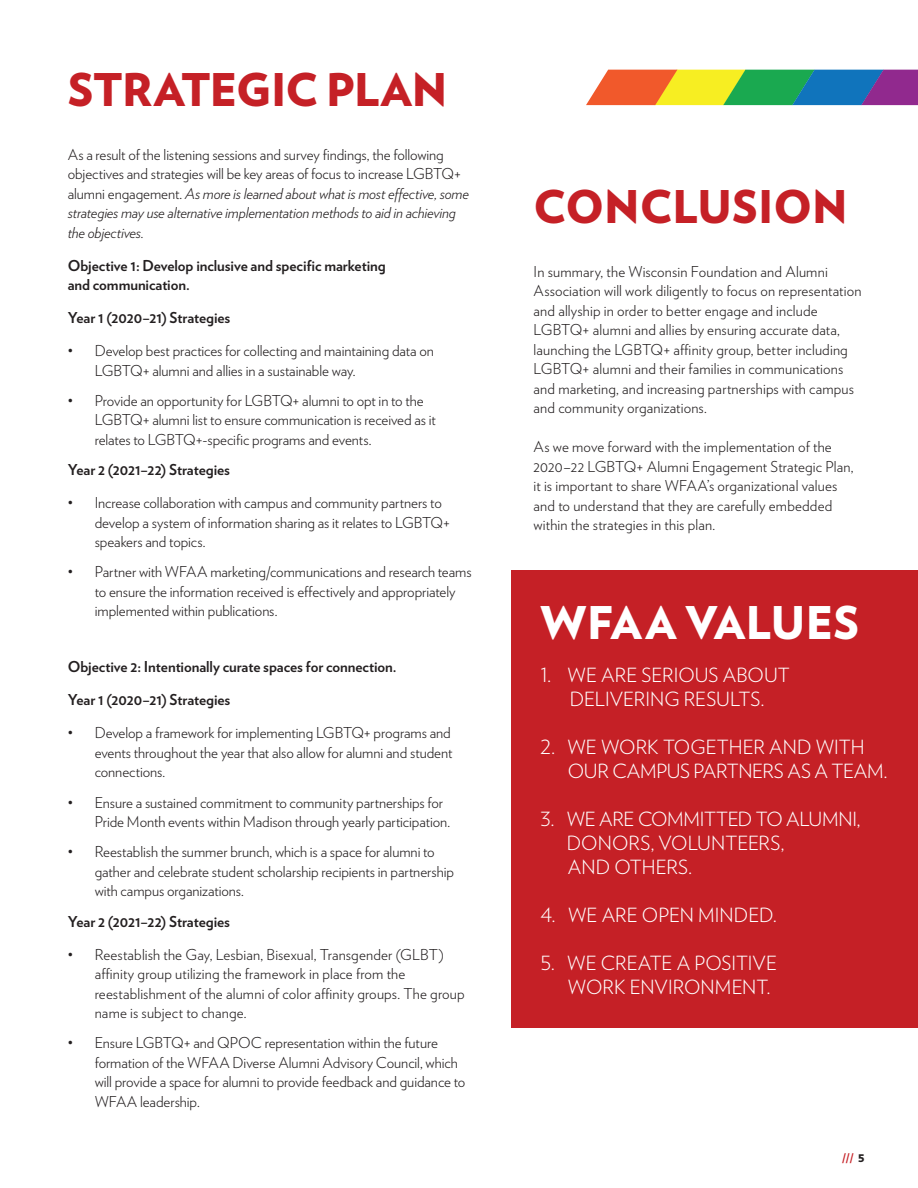
<style>
.page{position:relative;width:918px;height:1188px;background:#fff}
.page>*{position:absolute;margin:0;border:0;box-sizing:border-box;transform-origin:0 0}
.t1{font:900 45px "Verlag";letter-spacing:-.02em;color:#c52026}
.t2{font:900 45px "Verlag";letter-spacing:.01em;color:#fff}
.t3{font:900 45px "Verlag";color:#c52026}
.t4{font:300 19.5px/24px "Verlag";color:#fff}
.t5{font:300 15px/19.5px "Verlag";letter-spacing:-.005em;color:#231f20}
.t6{font:700 15px/19.5px "Verlag";letter-spacing:-.005em;color:#231f20}
.t7{font:900 10.5px "Verlag";color:#c52026}
.s1{font-style:italic}
.s2{color:#c52026}
.s3{color:#231f20}
</style>
<div class="page">
<div style="left:512px;top:570px;width:406px;height:457px;background:#c52026"></div>
<svg style="left:586px;top:70px;width:332px;height:35px;background:#8a8d63"></svg>
<h1 class="t1" style="left:68px;top:52px;width:381px">STRATEGIC PLAN</h1>
<p class="t5" style="left:68px;top:144px;width:403px">As a result of the listening sessions and survey findings, the following objectives and strategies will be key areas of focus to increase LGBTQ+ alumni engagement. <span class="s1">As more is learned about what is most effective, some strategies may use alternative implementation methods to aid in achieving the objectives.</span></p>
<p class="t6" style="left:68px;top:255px;width:319px">Objective 1: Develop inclusive and specific marketing and communication.</p>
<p class="t6" style="left:68px;top:307px;width:164px">Year 1 (2020–21) Strategies</p>
<p class="t5" style="left:95px;top:340px;width:341px;text-indent:-27px">• Develop best practices for collecting and maintaining data on<br>LGBTQ+ alumni and allies in a sustainable way.</p>
<p class="t5" style="left:95px;top:390px;width:343px;text-indent:-27px">• Provide an opportunity for LGBTQ+ alumni to opt in to the<br>LGBTQ+ alumni list to ensure communication is received as it relates to LGBTQ+-specific programs and events.</p>
<p class="t6" style="left:68px;top:459px;width:164px">Year 2 (2021–22) Strategies</p>
<p class="t5" style="left:95px;top:492px;width:357px;text-indent:-27px">• Increase collaboration with campus and community partners to develop a system of information sharing as it relates to LGBTQ+ speakers and topics.</p>
<p class="t5" style="left:95px;top:561px;width:378px;text-indent:-27px">• Partner with WFAA marketing/communications and research teams to ensure the information received is effectively and appropriately implemented within publications.</p>
<p class="t6" style="left:68px;top:656px;width:330px">Objective 2: Intentionally curate spaces for connection.</p>
<p class="t6" style="left:68px;top:689px;width:164px">Year 1 (2020–21) Strategies</p>
<p class="t5" style="left:95px;top:722px;width:359px;text-align:justify;text-indent:-27px">• Develop a framework for implementing LGBTQ+ programs and events throughout the year that also allow for alumni and student connections.</p>
<p class="t5" style="left:95px;top:792px;width:357px;text-indent:-27px">• Ensure a sustained commitment to community partnerships for<br>Pride Month events within Madison through yearly participation.</p>
<p class="t5" style="left:95px;top:841px;width:361px;text-indent:-27px">• Reestablish the summer brunch, which is a space for alumni to gather and celebrate student scholarship recipients in partnership with campus organizations.</p>
<p class="t6" style="left:68px;top:911px;width:164px">Year 2 (2021–22) Strategies</p>
<p class="t5" style="left:95px;top:944px;width:371px;text-indent:-27px">• Reestablish the Gay, Lesbian, Bisexual, Transgender (GLBT) affinity group utilizing the framework in place from the reestablishment of the alumni of color affinity groups. The group name is subject to change.</p>
<p class="t5" style="left:95px;top:1032px;width:372px;text-indent:-27px">• Ensure LGBTQ+ and QPOC representation within the future formation of the WFAA Diverse Alumni Advisory Council, which will provide a space for alumni to provide feedback and guidance to WFAA leadership.</p>
<h1 class="t3" style="left:534px;top:169px;width:316px">CONCLUSION</h1>
<p class="t5" style="left:534px;top:261px;width:329px">In summary, the Wisconsin Foundation and Alumni Association will work diligently to focus on representation and allyship in order to better engage and include LGBTQ+ alumni and allies by ensuring accurate data, launching the LGBTQ+ affinity group, better including LGBTQ+ alumni and their families in communications and marketing, and increasing partnerships with campus and community organizations.</p>
<p class="t5" style="left:534px;top:436px;width:321px">As we move forward with the implementation of the 2020–22 LGBTQ+ Alumni Engagement Strategic Plan, it is important to share WFAA’s organizational values and to understand that they are carefully embedded within the strategies in this plan.</p>
<h1 class="t2" style="left:541px;top:585px;width:320px"><span class="s2">WFAA</span> VALUES</h1>
<h2 class="t4" style="left:541px;top:662px;width:251px;text-align:center">1. WE ARE SERIOUS ABOUT<br>DELIVERING RESULTS.</h2>
<h2 class="t4" style="left:568px;top:734px;width:321px;text-indent:-27px">2. WE WORK TOGETHER AND WITH<br>OUR CAMPUS PARTNERS AS A TEAM.</h2>
<h2 class="t4" style="left:567px;top:806px;width:295px;text-indent:-26px">3. WE ARE COMMITTED TO ALUMNI,<br>DONORS, VOLUNTEERS,<br>AND OTHERS.</h2>
<h2 class="t4" style="left:541px;top:902px;width:238px">4. WE ARE OPEN MINDED.</h2>
<h2 class="t4" style="left:568px;top:950px;width:211px;text-indent:-27px">5. WE CREATE A POSITIVE<br>WORK ENVIRONMENT.</h2>
<p class="t7" style="left:842px;top:1149px;width:24px">/// <span class="s3">5</span></p>
</div>
